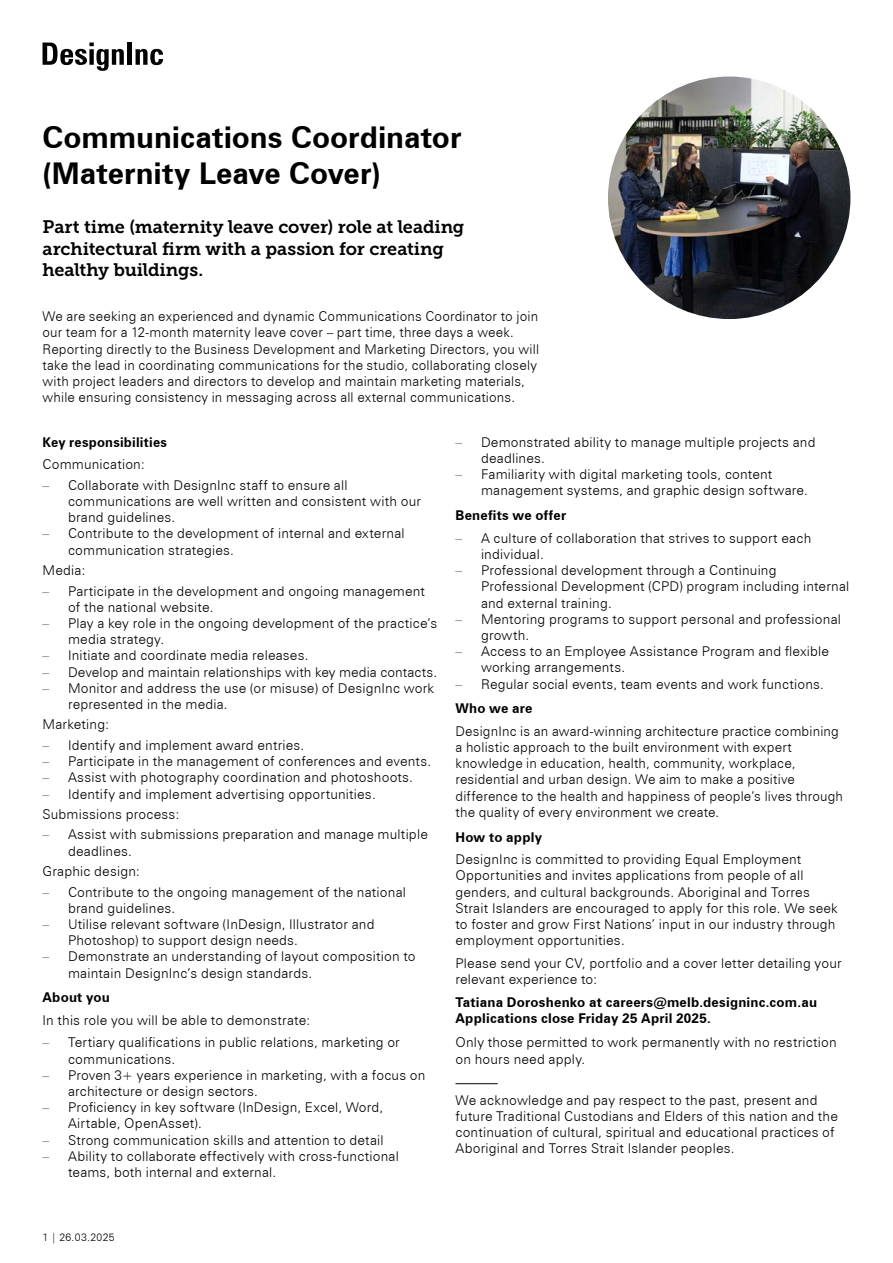
<style>
.page{position:relative;width:893px;height:1263px;background:#fff}
.page>*{position:absolute;margin:0;border:0;box-sizing:border-box;transform-origin:0 0}
.t1{font:700 30px/36px "Zurich BT";color:#000}
.t2{font:18px/21.6px "Museo Slab 700";letter-spacing:-.005em;color:#000}
.t3{font:300 13.5px/16.2px "Zurich BT";letter-spacing:.015em;color:#000}
.t4{font:700 13.5px/16.2px "Zurich BT";letter-spacing:.015em;color:#000}
.t5{font:300 10.5px "Zurich BT";letter-spacing:.025em;color:#000}
.s1{color:#6d6e71}
.s2{font-weight:700}
</style>
<div class="page">
<hr style="left:455px;top:1083px;width:43px;height:1px;background:#000">
<img style="left:608px;top:77px;width:242px;height:242px;border-radius:121px">
<svg style="left:43px;top:43px;width:81px;height:28px"></svg>
<div style="left:127px;top:43px;width:5px;height:22px;background:#000101"></div>
<svg style="left:135px;top:49px;width:28px;height:16px"></svg>
<h1 class="t1" style="left:43px;top:119px;width:421px">Communications Coordinator (Maternity Leave Cover)</h1>
<h2 class="t2" style="left:43px;top:216px;width:423px">Part time (maternity leave cover) role at leading architectural firm with a passion for creating healthy buildings.</h2>
<p class="t3" style="left:43px;top:308px;width:498px">We are seeking an experienced and dynamic Communications Coordinator to join our team for a 12-month maternity leave cover – part time, three days a week.<br>Reporting directly to the Business Development and Marketing Directors, you will take the lead in coordinating communications for the studio, collaborating closely with project leaders and directors to develop and maintain marketing materials, while ensuring consistency in messaging across all external communications.</p>
<p class="t4" style="left:43px;top:434px;width:126px">Key responsibilities</p>
<p class="t3" style="left:43px;top:456px;width:104px">Communication:</p>
<p class="t3" style="left:68px;top:477px;width:354px;text-indent:-26px"><span class="s1">–</span> Collaborate with DesignInc staff to ensure all communications are well written and consistent with our brand guidelines.</p>
<p class="t3" style="left:68px;top:525px;width:338px;text-indent:-26px"><span class="s1">–</span> Contribute to the development of internal and external communication strategies.</p>
<p class="t3" style="left:43px;top:562px;width:45px">Media:</p>
<p class="t3" style="left:68px;top:583px;width:358px;text-indent:-26px"><span class="s1">–</span> Participate in the development and ongoing management of the national website.</p>
<p class="t3" style="left:68px;top:615px;width:371px;text-indent:-26px"><span class="s1">–</span> Play a key role in the ongoing development of the practice’s media strategy.</p>
<p class="t3" style="left:43px;top:647px;width:267px"><span class="s1">–</span> Initiate and coordinate media releases.</p>
<p class="t3" style="left:43px;top:664px;width:396px"><span class="s1">–</span> Develop and maintain relationships with key media contacts.</p>
<p class="t3" style="left:68px;top:680px;width:368px;text-indent:-26px"><span class="s1">–</span> Monitor and address the use (or misuse) of DesignInc work represented in the media.</p>
<p class="t3" style="left:43px;top:716px;width:69px">Marketing:</p>
<p class="t3" style="left:43px;top:737px;width:263px"><span class="s1">–</span> Identify and implement award entries.</p>
<p class="t3" style="left:43px;top:753px;width:390px"><span class="s1">–</span> Participate in the management of conferences and events.</p>
<p class="t3" style="left:43px;top:769px;width:372px"><span class="s1">–</span> Assist with photography coordination and photoshoots.</p>
<p class="t3" style="left:43px;top:783px;width:335px;line-height:20.4px"><span class="s1">–</span> Identify and implement advertising opportunities.<br>Submissions process:</p>
<p class="t3" style="left:68px;top:826px;width:361px;text-indent:-26px"><span class="s1">–</span> Assist with submissions preparation and manage multiple deadlines.</p>
<p class="t3" style="left:43px;top:863px;width:99px">Graphic design:</p>
<p class="t3" style="left:68px;top:883px;width:339px;text-indent:-26px"><span class="s1">–</span> Contribute to the ongoing management of the national brand guidelines.</p>
<p class="t3" style="left:68px;top:916px;width:308px;text-indent:-26px"><span class="s1">–</span> Utilise relevant software (InDesign, Illustrator and<br>Photoshop) to support design needs.</p>
<p class="t3" style="left:68px;top:948px;width:349px;text-indent:-26px"><span class="s1">–</span> Demonstrate an understanding of layout composition to maintain DesignInc’s design standards.</p>
<p class="t4" style="left:43px;top:989px;width:69px">About you</p>
<p class="t3" style="left:43px;top:1012px;width:270px">In this role you will be able to demonstrate:</p>
<p class="t3" style="left:68px;top:1034px;width:333px;text-indent:-26px"><span class="s1">–</span> Tertiary qualifications in public relations, marketing or communications.</p>
<p class="t3" style="left:68px;top:1067px;width:359px;text-indent:-26px"><span class="s1">–</span> Proven 3+ years experience in marketing, with a focus on architecture or design sectors.</p>
<p class="t3" style="left:68px;top:1099px;width:317px;text-indent:-26px"><span class="s1">–</span> Proficiency in key software (InDesign, Excel, Word,<br>Airtable, OpenAsset).</p>
<p class="t3" style="left:43px;top:1131px;width:343px"><span class="s1">–</span> Strong communication skills and attention to detail</p>
<p class="t3" style="left:68px;top:1148px;width:332px;text-indent:-26px"><span class="s1">–</span> Ability to collaborate effectively with cross-functional teams, both internal and external.</p>
<p class="t3" style="left:481px;top:434px;width:336px;text-indent:-26px"><span class="s1">–</span> Demonstrated ability to manage multiple projects and deadlines.</p>
<p class="t3" style="left:481px;top:466px;width:328px;text-indent:-26px"><span class="s1">–</span> Familiarity with digital marketing tools, content management systems, and graphic design software.</p>
<p class="t4" style="left:455px;top:507px;width:112px">Benefits we offer</p>
<p class="t3" style="left:481px;top:530px;width:332px;text-indent:-26px"><span class="s1">–</span> A culture of collaboration that strives to support each individual.</p>
<p class="t3" style="left:481px;top:562px;width:370px;text-indent:-26px"><span class="s1">–</span> Professional development through a Continuing<br>Professional Development (CPD) program including internal and external training.</p>
<p class="t3" style="left:481px;top:611px;width:361px;text-indent:-26px"><span class="s1">–</span> Mentoring programs to support personal and professional growth.</p>
<p class="t3" style="left:481px;top:643px;width:350px;text-indent:-26px"><span class="s1">–</span> Access to an Employee Assistance Program and flexible working arrangements.</p>
<p class="t3" style="left:455px;top:671px;width:370px;line-height:24.8px"><span class="s1">–</span> Regular social events, team events and work functions.<br><span class="s2">Who we are</span></p>
<p class="t3" style="left:455px;top:723px;width:389px">DesignInc is an award-winning architecture practice combining a holistic approach to the built environment with expert knowledge in education, health, community, workplace, residential and urban design. We aim to make a positive difference to the health and happiness of people’s lives through the quality of every environment we create.</p>
<p class="t4" style="left:455px;top:828px;width:88px">How to apply</p>
<p class="t3" style="left:455px;top:851px;width:384px">DesignInc is committed to providing Equal Employment Opportunities and invites applications from people of all genders, and cultural backgrounds. Aboriginal and Torres Strait Islanders are encouraged to apply for this role. We seek to foster and grow First Nations’ input in our industry through employment opportunities.</p>
<p class="t3" style="left:455px;top:955px;width:388px">Please send your CV, portfolio and a cover letter detailing your relevant experience to:</p>
<p class="t4" style="left:455px;top:993px;width:363px">Tatiana Doroshenko at careers@melb.designinc.com.au<br>Applications close Friday 25 April 2025.</p>
<p class="t3" style="left:455px;top:1034px;width:383px">Only those permitted to work permanently with no restriction on hours need apply.</p>
<p class="t3" style="left:455px;top:1091px;width:384px">We acknowledge and pay respect to the past, present and future Traditional Custodians and Elders of this nation and the continuation of cultural, spiritual and educational practices of Aboriginal and Torres Strait Islander peoples.</p>
<p class="t5" style="left:43px;top:1231px;width:74px">1 | 26.03.2025</p>
</div>
